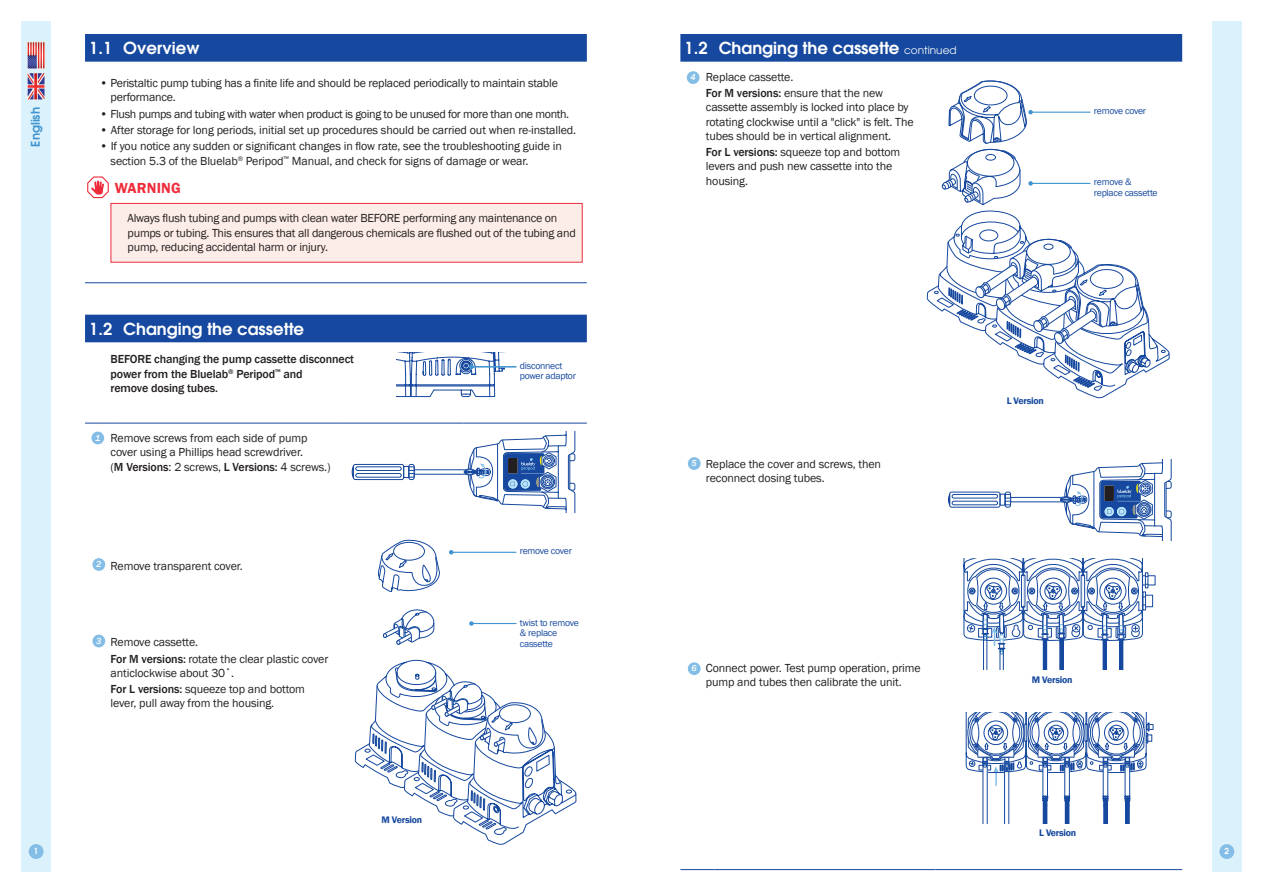
<style>
.page{position:relative;width:1263px;height:893px;background:#fff}
.page>*{position:absolute;margin:0;border:0;box-sizing:border-box;transform-origin:0 0}
.t1{font:600 16.5px "ITC Avant Garde Pro";color:#fff}
.t2{font:600 15px "Franklin Gothic";letter-spacing:.01em;color:#ee2c3b}
.t3{font:12px/14.2px "Franklin Gothic";letter-spacing:-.01em;color:#231f20}
.t4{font:500 12px/14.2px "Franklin Gothic";letter-spacing:-.01em;color:#231f20}
.t5{font:12px "Franklin Gothic";letter-spacing:-.03em;color:#231f20}
.t6{font:600 12px "ITC Avant Garde Pro";color:#4194d0}
.t7{font:9.75px/10.5px "Franklin Gothic";letter-spacing:-.025em;color:#15489e}
.t8{font:600 9.75px "Franklin Gothic";letter-spacing:-.025em;color:#15489e}
.t9{font:italic 500 9px "Franklin Gothic";color:#fff}
.t10{font:600 8.25px "ITC Avant Garde Pro";color:#fff}
.s1{font-weight:500}
.s2{font-weight:400;font-size:10.5px}
</style>
<div class="page">
<div style="left:680px;top:34px;width:502px;height:28px;background:#15489e"></div>
<hr style="left:680px;top:869px;width:34px;height:1px;background:#15489e">
<hr style="left:714px;top:869px;width:221px;height:1px;background:#15489e">
<hr style="left:935px;top:869px;width:247px;height:1px;background:#15489e">
<svg style="left:927px;top:210px;width:243px;height:188px"></svg>
<svg style="left:975px;top:263px;width:123px;height:85px"></svg>
<div style="left:85px;top:315px;width:502px;height:27px;background:#15489e"></div>
<hr style="left:463px;top:423px;width:124px;height:1px;background:#15489e">
<hr style="left:85px;top:423px;width:34px;height:1px;background:#15489e">
<hr style="left:119px;top:423px;width:221px;height:1px;background:#15489e">
<hr style="left:340px;top:423px;width:123px;height:1px;background:#15489e">
<svg style="left:352px;top:432px;width:223px;height:80px"></svg>
<div style="left:21px;top:21px;width:30px;height:851px;background:#dbf2fc"></div>
<div style="left:29px;top:844px;width:15px;height:15px;background:#84bee7;border-radius:50%"></div>
<svg style="left:44px;top:43px;width:1px;height:25px"></svg>
<img style="left:28px;top:43px;width:16px;height:25px">
<svg style="left:44px;top:74px;width:1px;height:25px"></svg>
<img style="left:28px;top:74px;width:16px;height:25px">
<div style="left:1212px;top:21px;width:30px;height:851px;background:#dbf2fc"></div>
<div style="left:1219px;top:844px;width:15px;height:15px;background:#84bee7;border-radius:50%"></div>
<div style="left:687px;top:71px;width:12px;height:13px;background:#84bee7;border-radius:50%"></div>
<div style="left:688px;top:457px;width:13px;height:13px;background:#84bee7;border-radius:50%"></div>
<div style="left:688px;top:662px;width:13px;height:13px;background:#84bee7;border-radius:50%"></div>
<hr style="left:1031px;top:112px;width:59px;height:1px;background:#4194d0">
<hr style="left:1031px;top:183px;width:59px;height:1px;background:#4194d0">
<svg style="left:942px;top:80px;width:91px;height:126px"></svg>
<svg style="left:964px;top:559px;width:191px;height:110px"></svg>
<svg style="left:966px;top:713px;width:187px;height:110px"></svg>
<div style="left:91px;top:432px;width:13px;height:12px;background:#84bee7;border-radius:50%"></div>
<div style="left:92px;top:558px;width:13px;height:13px;background:#84bee7;border-radius:50%"></div>
<div style="left:92px;top:635px;width:13px;height:12px;background:#84bee7;border-radius:50%"></div>
<hr style="left:471px;top:366px;width:45px;height:1px;background:#4194d0">
<svg style="left:396px;top:353px;width:109px;height:44px"></svg>
<svg style="left:355px;top:539px;width:221px;height:306px"></svg>
<svg style="left:948px;top:459px;width:223px;height:81px"></svg>
<div style="left:111px;top:203px;width:472px;height:60px;background:#fdede8;border:1px solid #ee2c3b"></div>
<div style="left:85px;top:34px;width:502px;height:28px;background:#15489e"></div>
<hr style="left:85px;top:282px;width:34px;height:1px;background:#15489e">
<hr style="left:119px;top:282px;width:468px;height:1px;background:#15489e">
<svg style="left:87px;top:176px;width:22px;height:23px"></svg>
<p class="t6" style="left:27px;top:147px;width:41px;rotate:-90deg">English</p>
<p class="t10" style="left:34px;top:846px;width:6px">1</p>
<h1 class="t1" style="left:89px;top:37px;width:112px">1.1 Overview</h1>
<p class="t3" style="left:111px;top:76px;width:449px;text-indent:-11px">• Peristaltic pump tubing has a finite life and should be replaced periodically to maintain stable performance.</p>
<p class="t5" style="left:100px;top:106px;width:471px">• Flush pumps and tubing with water when product is going to be unused for more than one month.</p>
<p class="t3" style="left:100px;top:123px;width:478px">• After storage for long periods, initial set up procedures should be carried out when re-installed.</p>
<p class="t3" style="left:111px;top:140px;width:453px;text-indent:-11px">• If you notice any sudden or significant changes in flow rate, see the troubleshooting guide in section 5.3 of the Bluelab<sup>®</sup> Peripod<sup>™</sup> Manual, and check for signs of damage or wear.</p>
<p class="t2" style="left:115px;top:179px;width:67px">WARNING</p>
<p class="t3" style="left:128px;top:212px;width:450px">Always flush tubing and pumps with clean water BEFORE performing any maintenance on pumps or tubing. This ensures that all dangerous chemicals are flushed out of the tubing and pump, reducing accidental harm or injury.</p>
<h1 class="t1" style="left:89px;top:318px;width:216px">1.2 Changing the cassette</h1>
<p class="t4" style="left:111px;top:352px;width:245px">BEFORE changing the pump cassette disconnect power from the Bluelab<sup>®</sup> Peripod<sup>™</sup> and<br>remove dosing tubes.</p>
<p class="t3" style="left:111px;top:431px;width:222px">Remove screws from each side of pump cover using a Phillips head screwdriver.<br>(<span class="s1">M Versions</span>: 2 screws, <span class="s1">L Versions:</span> 4 screws.)</p>
<p class="t9" style="left:95px;top:432px;width:7px">1</p>
<p class="t9" style="left:96px;top:558px;width:7px">2</p>
<p class="t3" style="left:111px;top:559px;width:134px">Remove transparent cover.</p>
<p class="t9" style="left:96px;top:635px;width:7px">3</p>
<p class="t3" style="left:111px;top:634px;width:219px;line-height:16.4px">Remove cassette.<br><span class="s1">For M versions:</span> rotate the clear plastic cover</p>
<p class="t3" style="left:111px;top:665px;width:196px;line-height:16.4px">anticlockwise about 30˚.<br><span class="s1">For L versions:</span> squeeze top and bottom</p>
<p class="t3" style="left:111px;top:697px;width:165px">lever, pull away from the housing.</p>
<p class="t8" style="left:382px;top:814px;width:42px">M Version</p>
<p class="t7" style="left:520px;top:360px;width:58px">disconnect power adaptor</p>
<p class="t7" style="left:520px;top:546px;width:54px">remove cover</p>
<p class="t7" style="left:520px;top:617px;width:61px">twist to remove &amp; replace cassette</p>
<h1 class="t1" style="left:685px;top:37px;width:274px">1.2 Changing the cassette <span class="s2">continued</span></h1>
<p class="t3" style="left:706px;top:69px;width:179px;line-height:16.4px">Replace cassette.<br><span class="s1">For M versions:</span> ensure that the new</p>
<p class="t3" style="left:706px;top:100px;width:209px">cassette assembly is locked into place by rotating clockwise until a "click" is felt. The tubes should be in vertical alignment.</p>
<p class="t3" style="left:706px;top:145px;width:196px"><span class="s1">For L versions:</span> squeeze top and bottom levers and push new cassette into the housing.</p>
<p class="t9" style="left:690px;top:72px;width:7px">4</p>
<p class="t7" style="left:1094px;top:106px;width:54px">remove cover</p>
<p class="t7" style="left:1094px;top:177px;width:65px">remove &amp; replace cassette</p>
<p class="t9" style="left:691px;top:457px;width:7px">5</p>
<p class="t3" style="left:706px;top:457px;width:177px">Replace the cover and screws, then reconnect dosing tubes.</p>
<p class="t9" style="left:691px;top:663px;width:7px">6</p>
<p class="t3" style="left:706px;top:661px;width:216px">Connect power. Test pump operation, prime pump and tubes then calibrate the unit.</p>
<p class="t8" style="left:1007px;top:394px;width:38px">L Version</p>
<p class="t8" style="left:1032px;top:674px;width:42px">M Version</p>
<p class="t8" style="left:1039px;top:826px;width:38px">L Version</p>
<p class="t10" style="left:1224px;top:846px;width:6px">2</p>
</div>
